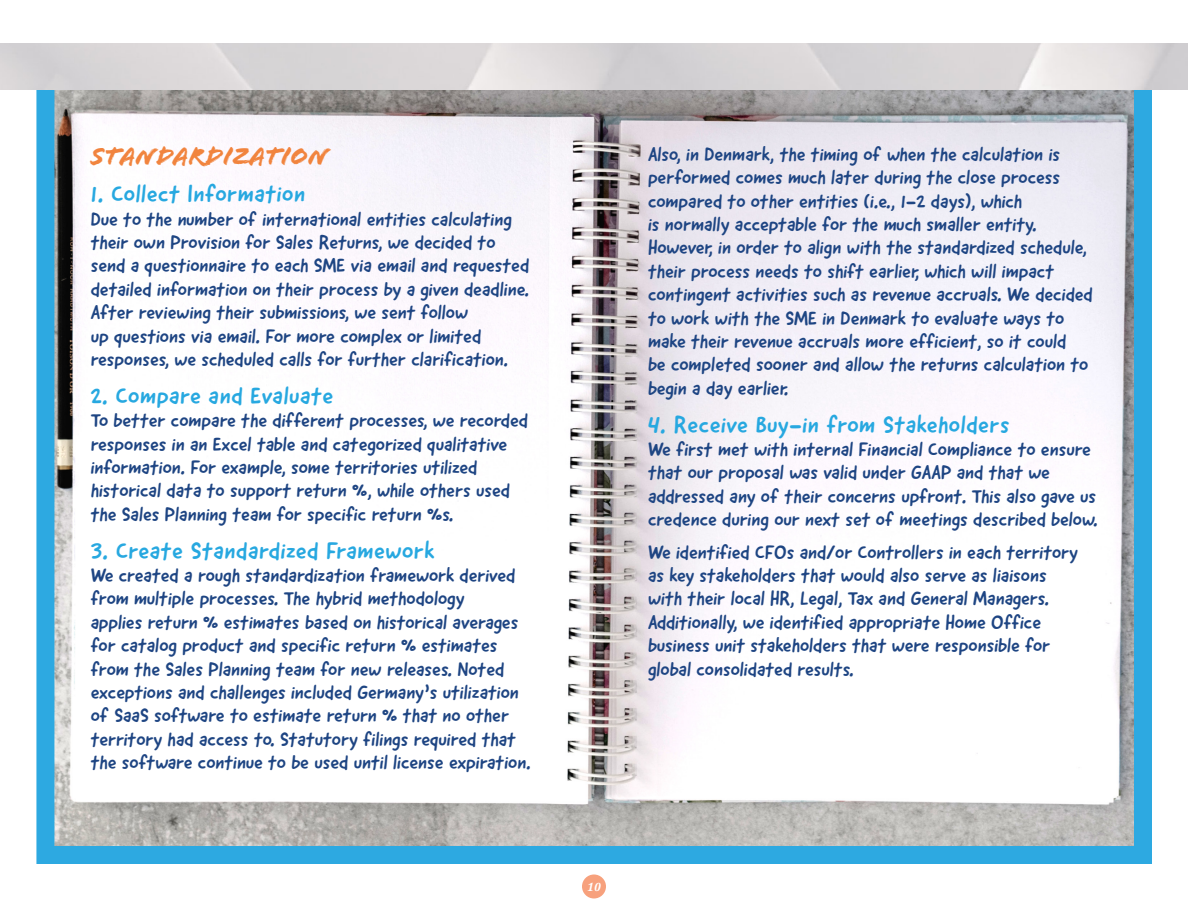
<style>
.page{position:relative;width:1188px;height:918px;background:#fff}
.page>*{position:absolute;margin:0;border:0;box-sizing:border-box;transform-origin:0 0}
.Example_Case{font:27px "Flood Std";color:#f1843e}
.Example_Pen_Subhead{font:24px "Good Dog New";letter-spacing:.025em;color:#27a8e0}
.Example_Pen_Handwrit{font:19.5px/23.4px "Good Dog New";color:#1e4583}
.t1{font:italic 700 12px "Cambria";color:#fff}
</style>
<div class="page">
<img style="left:55px;top:90px;width:1078px;height:755px">
<div style="left:36px;top:54px;width:1116px;height:810px;border:18px solid #2da9e1"></div>
<img style="left:0;top:43px;width:1188px;height:46px">
<div style="left:582px;top:874px;width:24px;height:24px;background:#f7a17d;border-radius:50%"></div>
<p class="Example_Case" style="left:91px;top:141px;width:239px">STANDARDIZATION</p>
<p class="Example_Pen_Subhead" style="left:91px;top:178px;width:216px">1. Collect Information</p>
<p class="Example_Pen_Handwrit" style="left:91px;top:207px;width:440px">Due to the number of international entities calculating their own Provision for Sales Returns, we decided to send a questionnaire to each SME via email and requested detailed information on their process by a given deadline.<br>After reviewing their submissions, we sent follow<br>up questions via email. For more complex or limited responses, we scheduled calls for further clarification.</p>
<p class="Example_Pen_Subhead" style="left:91px;top:380px;width:244px">2. Compare and Evaluate</p>
<p class="Example_Pen_Handwrit" style="left:91px;top:409px;width:439px">To better compare the different processes, we recorded responses in an Excel table and categorized qualitative information. For example, some territories utilized historical data to support return %, while others used the Sales Planning team for specific return %s.</p>
<p class="Example_Pen_Subhead" style="left:91px;top:535px;width:345px">3. Create Standardized Framework</p>
<p class="Example_Pen_Handwrit" style="left:91px;top:564px;width:441px">We created a rough standardization framework derived from multiple processes. The hybrid methodology<br>applies return % estimates based on historical averages for catalog product and specific return % estimates from the Sales Planning team for new releases. Noted exceptions and challenges included Germany’s utilization of SaaS software to estimate return % that no other territory had access to. Statutory filings required that the software continue to be used until license expiration.</p>
<p class="Example_Pen_Handwrit" style="left:648px;top:142px;width:446px">Also, in Denmark, the timing of when the calculation is performed comes much later during the close process compared to other entities (i.e., 1-2 days), which<br>is normally acceptable for the much smaller entity.<br>However, in order to align with the standardized schedule, their process needs to shift earlier, which will impact contingent activities such as revenue accruals. We decided to work with the SME in Denmark to evaluate ways to make their revenue accruals more efficient, so it could<br>be completed sooner and allow the returns calculation to begin a day earlier.</p>
<p class="Example_Pen_Subhead" style="left:648px;top:409px;width:363px">4. Receive Buy-in from Stakeholders</p>
<p class="Example_Pen_Handwrit" style="left:648px;top:437px;width:451px">We first met with internal Financial Compliance to ensure that our proposal was valid under GAAP and that we addressed any of their concerns upfront. This also gave us credence during our next set of meetings described below.</p>
<p class="Example_Pen_Handwrit" style="left:648px;top:540px;width:432px">We identified CFOs and/or Controllers in each territory as key stakeholders that would also serve as liaisons with their local HR, Legal, Tax and General Managers.<br>Additionally, we identified appropriate Home Office business unit stakeholders that were responsible for global consolidated results.</p>
<p class="t1" style="left:587px;top:878px;width:15px">10</p>
</div>
